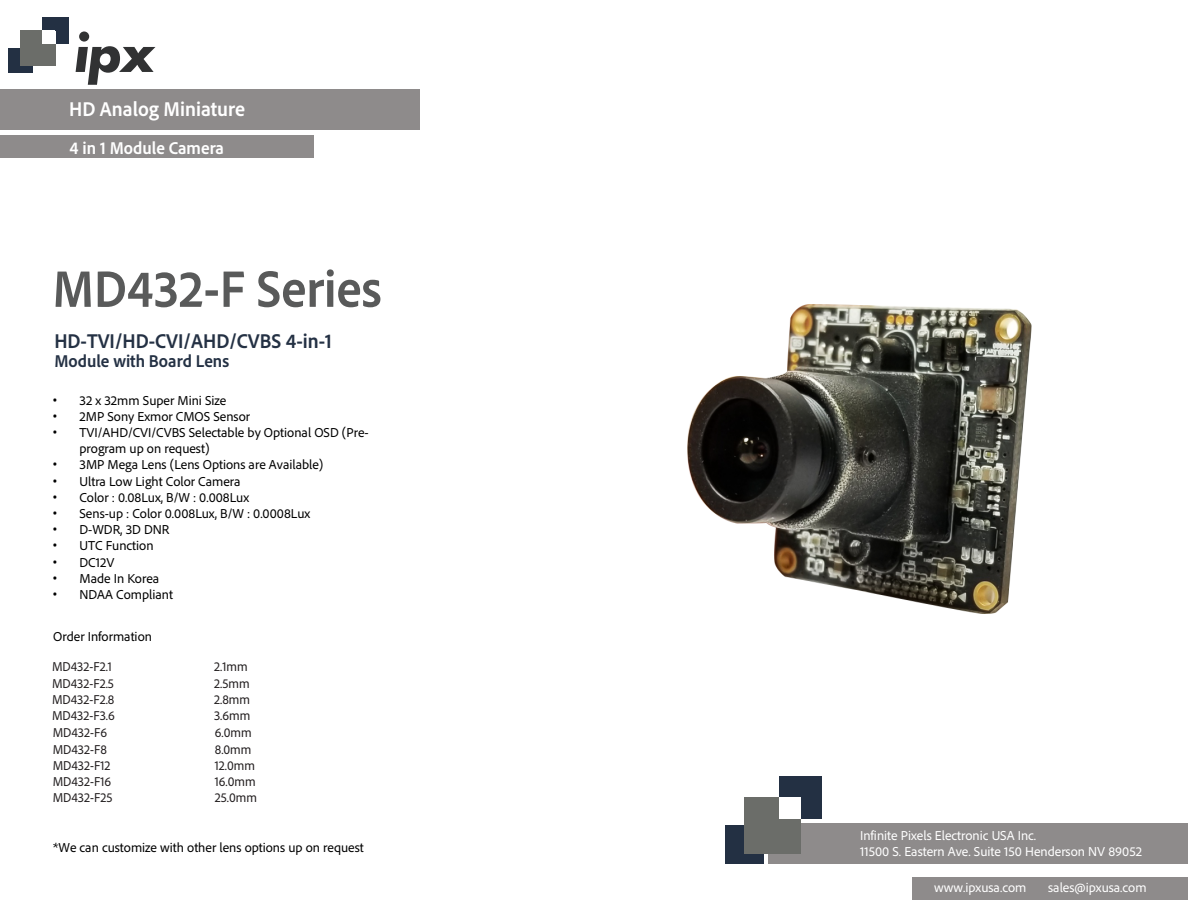
<style>
.page{position:relative;width:1188px;height:918px;background:#fff}
.page>*{position:absolute;margin:0;border:0;box-sizing:border-box;transform-origin:0 0}
.t1{font:700 semi-condensed 54px "Adobe Clean";color:#595a5a}
.t2{font:700 semi-condensed 21px "Adobe Clean";color:#243144}
.t3{font:700 semi-condensed 21px "Adobe Clean";color:#fff}
.t4{font:700 semi-condensed 18px "Adobe Clean";color:#243144}
.t5{font:700 semi-condensed 18px "Adobe Clean";color:#fff}
.t6{font:13.5px/16.2px "Adobe Clean";color:#000}
.t7{font:semi-condensed 13.5px "Adobe Clean";color:#231f20}
.t8{font:13.5px/16.2px "Adobe Clean";color:#fff}
.s1{font-family:"Open Sans"}
</style>
<div class="page">
<svg style="left:76px;top:32px;width:79px;height:53px"></svg>
<div style="left:8px;top:48px;width:24px;height:25px;background:#233043"></div>
<div style="left:20px;top:31px;width:36px;height:35px;background:#6b6d69"></div>
<div style="left:42px;top:17px;width:27px;height:27px;background:#233043"></div>
<div style="left:42px;top:31px;width:14px;height:13px;background:#fff"></div>
<div style="left:769px;top:824px;width:419px;height:40px;background:#8e8b8b"></div>
<div style="left:913px;top:878px;width:275px;height:22px;background:#8e8b8b"></div>
<div style="left:726px;top:826px;width:38px;height:38px;background:#233043"></div>
<div style="left:745px;top:798px;width:56px;height:56px;background:#6b6d69"></div>
<div style="left:780px;top:777px;width:42px;height:42px;background:#233043"></div>
<div style="left:780px;top:798px;width:21px;height:21px;background:#fff"></div>
<div style="left:0;top:89px;width:420px;height:41px;background:#8e8b8b"></div>
<div style="left:0;top:135px;width:313px;height:23px;background:#8e8b8b"></div>
<img style="left:688px;top:304px;width:344px;height:310px">
<h2 class="t3" style="left:69px;top:96px;width:178px">HD Analog Miniature</h2>
<h3 class="t5" style="left:70px;top:136px;width:156px">4 in 1 Module Camera</h3>
<h1 class="t1" style="left:52px;top:254px;width:331px">MD432-F Series</h1>
<h2 class="t2" style="left:54px;top:327px;width:279px">HD-TVI/HD-CVI/AHD/CVBS 4-in-1</h2>
<h3 class="t4" style="left:54px;top:349px;width:176px">Module with Board Lens</h3>
<p class="t6" style="left:53px;top:392px;width:175px"><span class="s1">•</span> 32 x 32mm Super Mini Size</p>
<p class="t6" style="left:53px;top:408px;width:199px"><span class="s1">•</span> 2MP Sony Exmor CMOS Sensor</p>
<p class="t6" style="left:80px;top:424px;width:291px;text-indent:-27px"><span class="s1">•</span> TVI/AHD/CVI/CVBS Selectable by Optional OSD (Pre&shy;program up on request)</p>
<p class="t6" style="left:53px;top:456px;width:272px"><span class="s1">•</span> 3MP Mega Lens (Lens Options are Available)</p>
<p class="t6" style="left:53px;top:473px;width:190px"><span class="s1">•</span> Ultra Low Light Color Camera</p>
<p class="t6" style="left:53px;top:489px;width:198px"><span class="s1">•</span> Color : 0.08Lux, B/W : 0.008Lux</p>
<p class="t6" style="left:53px;top:505px;width:259px"><span class="s1">•</span> Sens-up : Color 0.008Lux, B/W : 0.0008Lux</p>
<p class="t6" style="left:53px;top:521px;width:119px"><span class="s1">•</span> D-WDR, 3D DNR</p>
<p class="t6" style="left:53px;top:537px;width:103px"><span class="s1">•</span> UTC Function</p>
<p class="t6" style="left:53px;top:554px;width:63px"><span class="s1">•</span> DC12V</p>
<p class="t6" style="left:53px;top:570px;width:108px"><span class="s1">•</span> Made In Korea</p>
<p class="t6" style="left:53px;top:586px;width:122px"><span class="s1">•</span> NDAA Compliant</p>
<p class="t6" style="left:53px;top:628px;width:100px">Order Information</p>
<p class="t7" style="left:52px;top:658px;width:61px">MD432-F2.1</p>
<p class="t7" style="left:214px;top:658px;width:35px">2.1mm</p>
<p class="t7" style="left:52px;top:675px;width:63px">MD432-F2.5</p>
<p class="t7" style="left:214px;top:675px;width:37px">2.5mm</p>
<p class="t7" style="left:52px;top:691px;width:64px">MD432-F2.8</p>
<p class="t7" style="left:214px;top:691px;width:38px">2.8mm</p>
<p class="t7" style="left:52px;top:707px;width:64px">MD432-F3.6</p>
<p class="t7" style="left:214px;top:707px;width:38px">3.6mm</p>
<p class="t7" style="left:53px;top:724px;width:56px">MD432-F6</p>
<p class="t7" style="left:215px;top:724px;width:38px">6.0mm</p>
<p class="t7" style="left:53px;top:741px;width:56px">MD432-F8</p>
<p class="t7" style="left:215px;top:741px;width:38px">8.0mm</p>
<p class="t7" style="left:53px;top:757px;width:59px">MD432-F12</p>
<p class="t7" style="left:215px;top:757px;width:42px">12.0mm</p>
<p class="t7" style="left:53px;top:773px;width:60px">MD432-F16</p>
<p class="t7" style="left:215px;top:773px;width:43px">16.0mm</p>
<p class="t7" style="left:53px;top:789px;width:61px">MD432-F25</p>
<p class="t7" style="left:215px;top:789px;width:44px">25.0mm</p>
<p class="t6" style="left:53px;top:839px;width:312px">*We can customize with other lens options up on request</p>
<p class="t8" style="left:860px;top:827px;width:284px">Infinite Pixels Electronic USA Inc.<br>11500 S. Eastern Ave. Suite 150 Henderson NV 89052</p>
<p class="t8" style="left:934px;top:879px;width:94px">www.ipxusa.com</p>
<p class="t8" style="left:1048px;top:879px;width:100px">sales@ipxusa.com</p>
</div>
